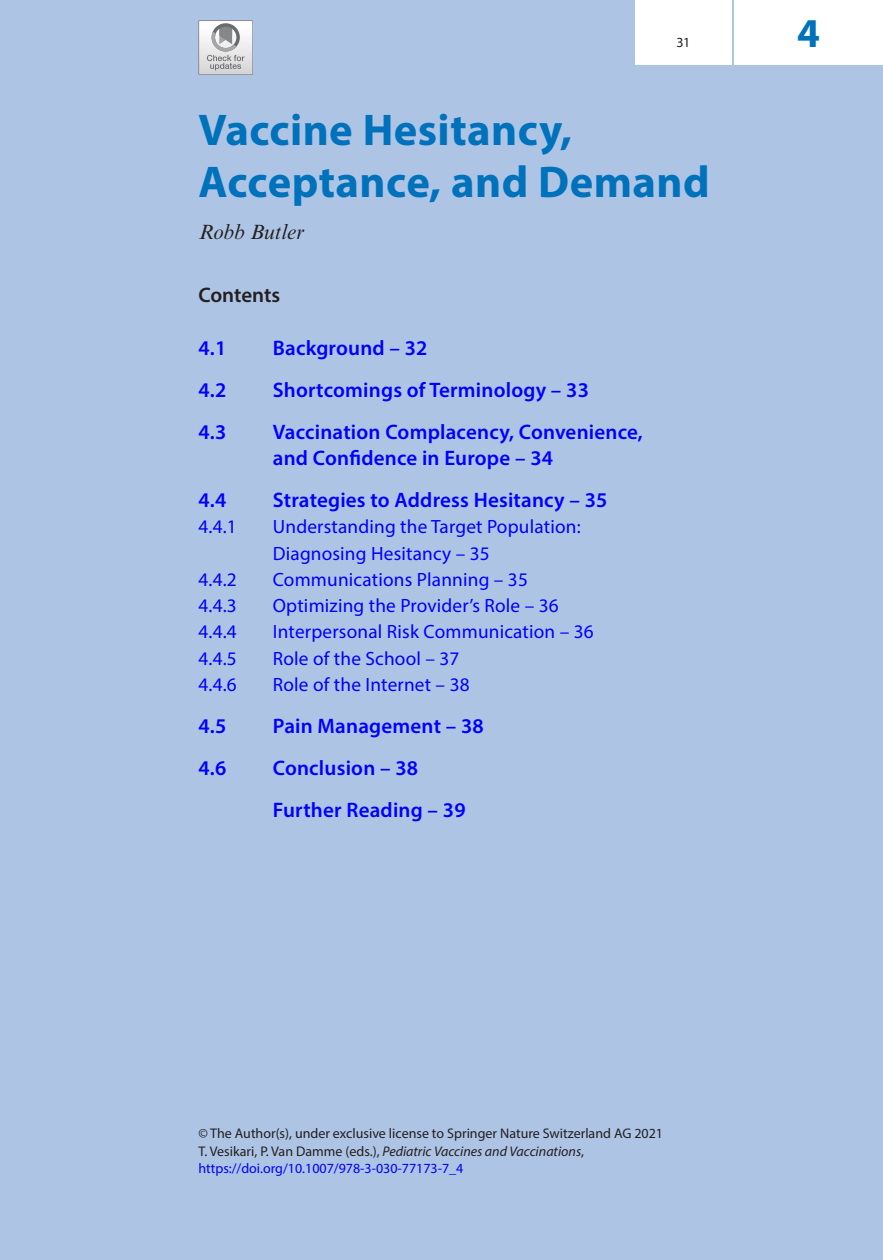
<style>
.page{position:relative;width:883px;height:1260px;background:#adc4e5}
.page>*{position:absolute;margin:0;border:0;box-sizing:border-box;transform-origin:0 0}
.t1{font:700 44.62px/52.5px "Myriad Pro";letter-spacing:.01em;color:#0072bc}
.t2{font:700 41.12px "Myriad Pro";color:#0072bc}
.t3{font:600 21px/26.2px "Myriad Pro";letter-spacing:.01em;color:#00f}
.t4{font:italic 21px "Times New Roman MT Std";color:#231f20}
.t5{font:600 21px "Myriad Pro";letter-spacing:-.005em;color:#231f20}
.t6{font:19.25px/26.2px "Myriad Pro";letter-spacing:.01em;color:#00f}
.t7{font:14px/17.5px "Myriad Pro";color:#231f20}
.s1{font-style:italic}
.s2{color:#00f}
</style>
<div class="page">
<div style="left:635px;top:0;width:97px;height:64px;background:#fff"></div>
<div style="left:734px;top:0;width:149px;height:64px;background:#fff"></div>
<img style="left:200px;top:22px;width:51px;height:51px">
<div style="left:198px;top:20px;width:55px;height:55px;border:1px solid #8c8e91"></div>
<svg style="left:207px;top:23px;width:37px;height:47px;background:#c4c4c6"></svg>
<p class="t7" style="left:676px;top:33px;width:15px">31</p>
<h1 class="t1" style="left:198px;top:102px;width:513px">Vaccine Hesitancy,<br>Acceptance, and Demand</h1>
<p class="t4" style="left:198px;top:220px;width:108px">Robb Butler</p>
<p class="t5" style="left:198px;top:282px;width:83px">Contents</p>
<p class="t3" style="left:198px;top:334px;width:29px">4.1</p>
<p class="t3" style="left:273px;top:334px;width:156px">Background – 32</p>
<p class="t3" style="left:198px;top:376px;width:29px">4.2</p>
<p class="t3" style="left:273px;top:376px;width:318px">Shortcomings of Terminology – 33</p>
<p class="t3" style="left:198px;top:418px;width:29px">4.3</p>
<p class="t3" style="left:273px;top:418px;width:372px">Vaccination Complacency, Convenience, and Confidence in Europe – 34</p>
<p class="t3" style="left:198px;top:486px;width:29px">4.4</p>
<p class="t3" style="left:273px;top:486px;width:336px">Strategies to Address Hesitancy – 35</p>
<p class="t6" style="left:198px;top:514px;width:40px">4.4.1</p>
<p class="t6" style="left:273px;top:514px;width:309px">Understanding the Target Population:<br>Diagnosing Hesitancy – 35</p>
<p class="t6" style="left:198px;top:566px;width:40px">4.4.2</p>
<p class="t6" style="left:273px;top:566px;width:257px">Communications Planning – 35</p>
<p class="t6" style="left:198px;top:592px;width:40px">4.4.3</p>
<p class="t6" style="left:273px;top:592px;width:287px">Optimizing the Provider’s Role – 36</p>
<p class="t6" style="left:198px;top:619px;width:40px">4.4.4</p>
<p class="t6" style="left:273px;top:619px;width:322px">Interpersonal Risk Communication – 36</p>
<p class="t6" style="left:198px;top:645px;width:40px">4.4.5</p>
<p class="t6" style="left:273px;top:645px;width:188px">Role of the School – 37</p>
<p class="t6" style="left:198px;top:671px;width:40px">4.4.6</p>
<p class="t6" style="left:273px;top:671px;width:198px">Role of the Internet – 38</p>
<p class="t3" style="left:198px;top:712px;width:29px">4.5</p>
<p class="t3" style="left:273px;top:712px;width:212px">Pain Management – 38</p>
<p class="t3" style="left:198px;top:754px;width:29px">4.6</p>
<p class="t3" style="left:273px;top:746px;width:194px;line-height:42px">Conclusion – 38<br>Further Reading – 39</p>
<h2 class="t2" style="left:797px;top:6px;width:24px">4</h2>
<p class="t7" style="left:198px;top:1124px;width:466px">© The Author(s), under exclusive license to Springer Nature Switzerland AG 2021<br>T. Vesikari, P. Van Damme (eds.), <span class="s1">Pediatric Vaccines and Vaccinations</span>, <span class="s2">https://doi.org/10.1007/978-3-030-77173-7_4</span></p>
</div>
